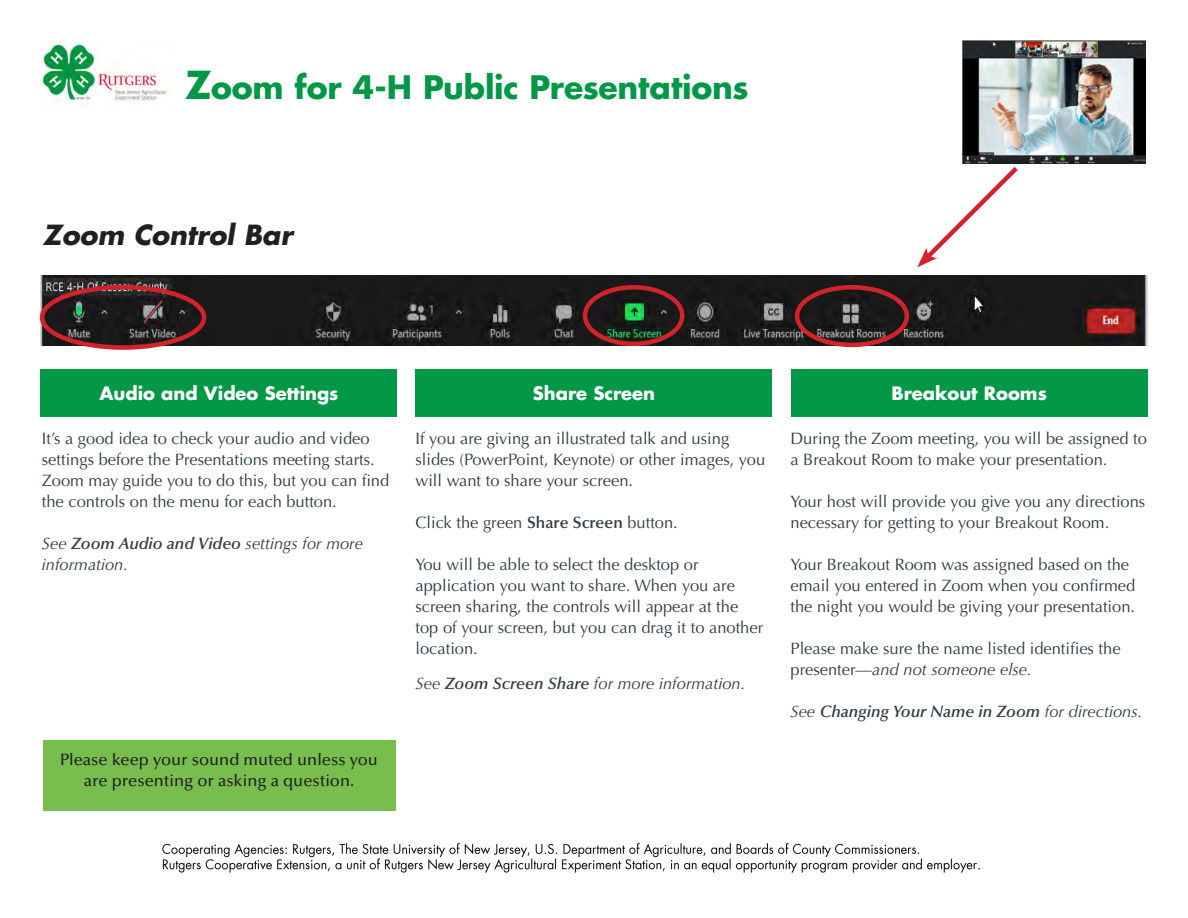
<style>
.page{position:relative;width:1188px;height:918px;background:#fff}
.page>*{position:absolute;margin:0;border:0;box-sizing:border-box;transform-origin:0 0}
.Headline_1{font:700 31.5px "Futura Std";letter-spacing:-.005em;color:#009847}
.Subhead_1{font:italic 700 27px "Futura Std";color:#231f20}
.t1{font:700 18px "Futura Std";color:#fff}
.Body_Text{font:16.5px/21px "Optima LT Std";color:#313e48}
.Body_Text-2{font:italic 16.5px/21px "Optima LT Std";color:#313e48}
.Body_Text-3{font:500 16.5px/21px "Optima LT Std";color:#231f20;text-align:center}
.Body_Text-4{font:italic 600 16.5px "Optima LT Std";color:#313e48}
.s1{font-size:37.5px}
.s2{font-weight:600}
.s3{font-style:italic}
.s4{font-weight:400}
</style>
<div class="page">
<img style="left:40px;top:276px;width:1108px;height:70px">
<div style="left:43px;top:740px;width:352px;height:70px;background:#77be4e"></div>
<div style="left:583px;top:285px;width:101px;height:61px;border:4px solid #d1232a;border-radius:50%"></div>
<div style="left:795px;top:285px;width:114px;height:62px;border:4px solid #d1232a;border-radius:50%"></div>
<div style="left:40px;top:285px;width:166px;height:65px;border:4px solid #d1232a;border-radius:50%"></div>
<img style="left:962px;top:40px;width:183px;height:123px">
<div style="left:40px;top:369px;width:358px;height:48px;background:#009847"></div>
<div style="left:416px;top:369px;width:356px;height:47px;background:#009847"></div>
<div style="left:791px;top:369px;width:357px;height:48px;background:#009847"></div>
<svg style="left:917px;top:162px;width:106px;height:105px"></svg>
<img style="left:42px;top:42px;width:126px;height:64px">
<img style="left:162px;top:843px;width:818px;height:30px">
<p class="Headline_1" style="left:185px;top:66px;width:565px"><span class="s1">Z</span>oom for 4-H Public Presentations</p>
<p class="Subhead_1" style="left:43px;top:217px;width:252px">Zoom Control Bar</p>
<p class="t1" style="left:100px;top:382px;width:240px">Audio and Video Settings</p>
<p class="t1" style="left:533px;top:382px;width:124px">Share Screen</p>
<p class="t1" style="left:892px;top:382px;width:157px">Breakout Rooms</p>
<p class="Body_Text" style="left:42px;top:428px;width:349px">It’s a good idea to check your audio and video settings before the Presentations meeting starts.<br>Zoom may guide you to do this, but you can find the controls on the menu for each button.</p>
<p class="Body_Text-2" style="left:42px;top:533px;width:323px">See <span class="s2">Zoom Audio and Video</span> settings for more information.</p>
<p class="Body_Text" style="left:416px;top:428px;width:351px">If you are giving an illustrated talk and using slides (PowerPoint, Keynote) or other images, you will want to share your screen.</p>
<p class="Body_Text" style="left:416px;top:512px;width:264px">Click the green <span class="s2">Share Screen</span> button.</p>
<p class="Body_Text" style="left:416px;top:554px;width:349px">You will be able to select the desktop or application you want to share. When you are screen sharing, the controls will appear at the top of your screen, but you can drag it to another location.</p>
<p class="Body_Text-2" style="left:416px;top:673px;width:331px">See <span class="s2">Zoom Screen Share</span> for more information.</p>
<p class="Body_Text" style="left:790px;top:428px;width:358px">During the Zoom meeting, you will be assigned to a Breakout Room to make your presentation.</p>
<p class="Body_Text" style="left:790px;top:491px;width:356px">Your host will provide you give you any directions necessary for getting to your Breakout Room.</p>
<p class="Body_Text" style="left:790px;top:554px;width:346px">Your Breakout Room was assigned based on the email you entered in Zoom when you confirmed the night you would be giving your presentation.</p>
<p class="Body_Text" style="left:790px;top:638px;width:332px">Please make sure the name listed identifies the presenter—<span class="s3">and not someone else.</span></p>
<p class="Body_Text-4" style="left:790px;top:702px;width:353px"><span class="s4">See</span> Changing Your Name in Zoom <span class="s4">for directions.</span></p>
<p class="Body_Text-3" style="left:60px;top:750px;width:319px">Please keep your sound muted unless you are presenting or asking a question.</p>
</div>
